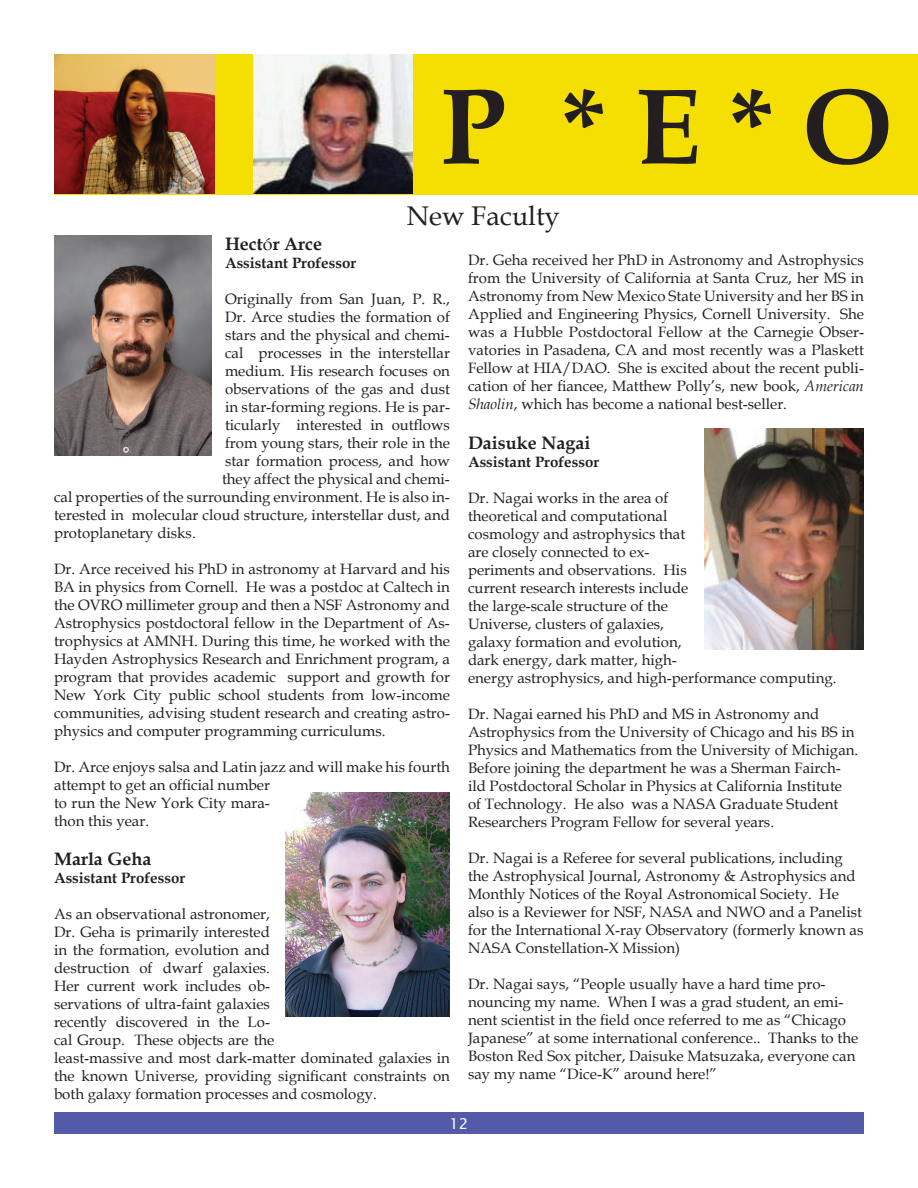
<style>
.page{position:relative;width:918px;height:1188px;background:#fff}
.page>*{position:absolute;margin:0;border:0;box-sizing:border-box;transform-origin:0 0}
.t1{font:700 108px "Book Antiqua";color:#231f20}
.t2{font:27px "Book Antiqua";color:#231f20}
.t3{font:700 18px "Book Antiqua";color:#231f20}
.t4{font:15px/18px "Book Antiqua";color:#231f20}
.t5{font:700 15px "Book Antiqua";color:#231f20}
.t6{font:15px "Lucida Sans Unicode";color:#fff}
.s1{font-weight:400}
.s2{font-style:italic}
</style>
<div class="page">
<div style="left:54px;top:1113px;width:810px;height:21px;background:#535ba8"></div>
<div style="left:54px;top:54px;width:864px;height:140px;background:#f5de01"></div>
<img style="left:253px;top:54px;width:159px;height:140px">
<img style="left:54px;top:54px;width:160px;height:139px">
<img style="left:285px;top:792px;width:164px;height:224px">
<img style="left:54px;top:236px;width:157px;height:220px">
<img style="left:705px;top:428px;width:159px;height:221px">
<h1 class="t1" style="left:440px;top:53px;width:454px">P * E * O</h1>
<h2 class="t2" style="left:407px;top:197px;width:155px">New Faculty</h2>
<p class="t3" style="left:225px;top:231px;width:99px">Hect<span class="s1">ó</span>r Arce</p>
<p class="t5" style="left:225px;top:252px;width:133px">Assistant Professor</p>
<p class="t4" style="left:225px;top:289px;width:226px">Originally from San Juan, P. R.,</p>
<p class="t4" style="left:225px;top:307px;width:227px">Dr. Arce studies the formation of</p>
<p class="t4" style="left:225px;top:325px;width:226px">stars and the physical and chemi-</p>
<p class="t4" style="left:225px;top:343px;width:226px">cal processes in the interstellar</p>
<p class="t4" style="left:225px;top:361px;width:226px">medium. His research focuses on</p>
<p class="t4" style="left:225px;top:379px;width:226px">observations of the gas and dust</p>
<p class="t4" style="left:225px;top:397px;width:226px">in star-forming regions. He is par-</p>
<p class="t4" style="left:225px;top:415px;width:227px">ticularly interested in outflows</p>
<p class="t4" style="left:225px;top:433px;width:226px">from young stars, their role in the</p>
<p class="t4" style="left:225px;top:451px;width:226px">star formation process, and how</p>
<p class="t4" style="left:222px;top:469px;width:229px">they affect the physical and chemi-</p>
<p class="t4" style="left:54px;top:487px;width:397px">cal properties of the surrounding environment. He is also in-</p>
<p class="t4" style="left:54px;top:505px;width:397px">terested in molecular cloud structure, interstellar dust, and</p>
<p class="t4" style="left:54px;top:523px;width:143px">protoplanetary disks.</p>
<p class="t4" style="left:54px;top:559px;width:398px;text-align:justify">Dr. Arce received his PhD in astronomy at Harvard and his BA in physics from Cornell. He was a postdoc at Caltech in the OVRO millimeter group and then a NSF Astronomy and Astrophysics postdoctoral fellow in the Department of As&shy;trophysics at AMNH. During this time, he worked with the Hayden Astrophysics Research and Enrichment program, a program that provides academic support and growth for New York City public school students from low-income communities, advising student research and creating astro&shy;physics and computer programming curriculums.</p>
<p class="t4" style="left:54px;top:757px;width:398px">Dr. Arce enjoys salsa and Latin jazz and will make his fourth attempt to get an official number<br>to run the New York City mara-<br>thon this year.</p>
<p class="t3" style="left:54px;top:847px;width:99px">Marla Geha</p>
<p class="t5" style="left:54px;top:868px;width:133px">Assistant Professor</p>
<p class="t4" style="left:54px;top:905px;width:398px">As an observational astronomer,<br>Dr. Geha is primarily interested<br>in the formation, evolution and<br>destruction of dwarf galaxies.<br>Her current work includes ob-<br>servations of ultra-faint galaxies<br>recently discovered in the Lo-<br>cal Group. These objects are the<br>least-massive and most dark-matter dominated galaxies in the known Universe, providing significant constraints on both galaxy formation processes and cosmology.</p>
<p class="t4" style="left:468px;top:251px;width:398px;text-align:justify">Dr. Geha received her PhD in Astronomy and Astrophysics from the University of California at Santa Cruz, her MS in Astronomy from New Mexico State University and her BS in Applied and Engineering Physics, Cornell University. She was a Hubble Postdoctoral Fellow at the Carnegie Obser&shy;vatories in Pasadena, CA and most recently was a Plaskett Fellow at HIA/DAO. She is excited about the recent publi&shy;cation of her fiancee, Matthew Polly’s, new book, <span class="s2">American Shaolin</span>, which has become a national best-seller.</p>
<p class="t3" style="left:468px;top:431px;width:124px">Daisuke Nagai</p>
<p class="t5" style="left:468px;top:452px;width:133px">Assistant Professor</p>
<p class="t4" style="left:468px;top:489px;width:370px">Dr. Nagai works in the area of<br>theoretical and computational<br>cosmology and astrophysics that<br>are closely connected to ex-<br>periments and observations. His<br>current research interests include<br>the large-scale structure of the<br>Universe, clusters of galaxies,<br>galaxy formation and evolution,<br>dark energy, dark matter, high-<br>energy astrophysics, and high-performance computing.</p>
<p class="t4" style="left:468px;top:705px;width:392px">Dr. Nagai earned his PhD and MS in Astronomy and Astrophysics from the University of Chicago and his BS in Physics and Mathematics from the University of Michigan.<br>Before joining the department he was a Sherman Fairch&shy;ild Postdoctoral Scholar in Physics at California Institute of Technology. He also was a NASA Graduate Student Researchers Program Fellow for several years.</p>
<p class="t4" style="left:468px;top:849px;width:397px">Dr. Nagai is a Referee for several publications, including the Astrophysical Journal, Astronomy &amp; Astrophysics and Monthly Notices of the Royal Astronomical Society. He also is a Reviewer for NSF, NASA and NWO and a Panelist for the International X-ray Observatory (formerly known as NASA Constellation-X Mission)</p>
<p class="t4" style="left:468px;top:975px;width:392px">Dr. Nagai says, “People usually have a hard time pro&shy;nouncing my name. When I was a grad student, an emi&shy;nent scientist in the field once referred to me as “Chicago Japanese” at some international conference.. Thanks to the Boston Red Sox pitcher, Daisuke Matsuzaka, everyone can say my name “Dice-K” around here!”</p>
<p class="t6" style="left:450px;top:1112px;width:20px">12</p>
</div>
